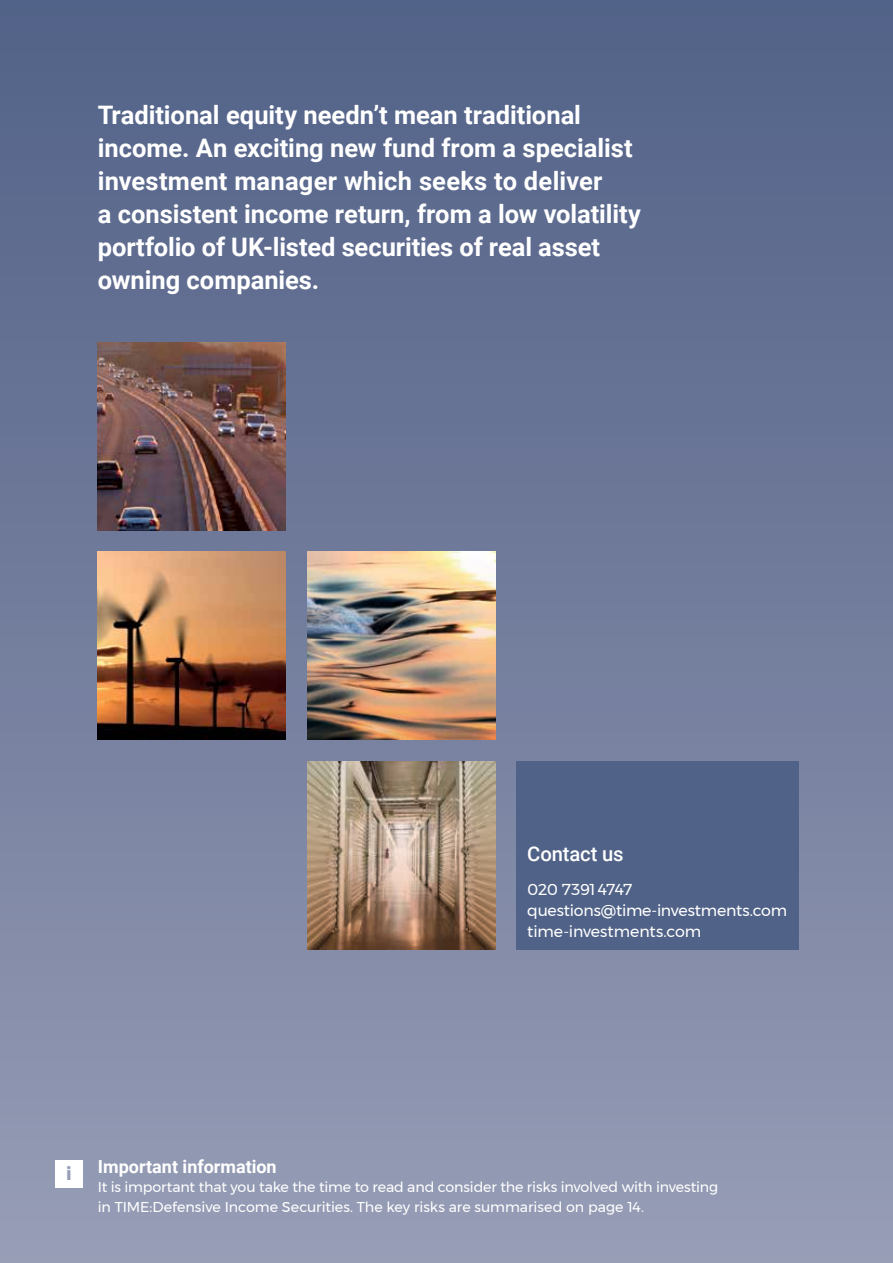
<style>
.page{position:relative;width:893px;height:1263px;background:#fff}
.page>*{position:absolute;margin:0;border:0;box-sizing:border-box;transform-origin:0 0}
.t1{font:700 25.5px/33px "Roboto";color:#fff}
.t2{font:500 20.25px "Roboto";letter-spacing:-.01em;color:#fff}
.t3{font:700 18px "Roboto";color:#fff}
.t4{font:700 18px "Montserrat";color:#989fb7}
.t5{font:15.75px/21px "Montserrat";letter-spacing:-.015em;color:#fff}
.t6{font:14.25px/19.5px "Montserrat";letter-spacing:-.005em;color:#fff}
</style>
<div class="page">
<div style="left:0;top:0;width:893px;height:1263px;background:linear-gradient(to bottom,#516187,#969cb5)"></div>
<img style="left:98px;top:342px;width:188px;height:188px">
<div style="left:517px;top:761px;width:282px;height:188px;background:#506287"></div>
<img style="left:98px;top:552px;width:188px;height:188px">
<img style="left:307px;top:552px;width:188px;height:188px">
<svg style="left:307px;top:761px;width:188px;height:188px;background:#a48a73"></svg>
<div style="left:55px;top:1160px;width:28px;height:28px;background:#fff"></div>
<p class="t1" style="left:98px;top:98px;width:545px">Traditional equity needn’t mean traditional income. An exciting new fund from a specialist investment manager which seeks to deliver<br>a consistent income return, from a low volatility portfolio of UK‑listed securities of real asset owning companies.</p>
<p class="t2" style="left:527px;top:839px;width:98px">Contact us</p>
<p class="t5" style="left:527px;top:878px;width:261px">020 7391 4747 questions@time-investments.com time-investments.com</p>
<p class="t4" style="left:66px;top:1159px;width:7px">i</p>
<p class="t3" style="left:98px;top:1154px;width:180px">Important information</p>
<p class="t6" style="left:98px;top:1177px;width:622px">It is important that you take the time to read and consider the risks involved with investing in TIME:Defensive Income Securities. The key risks are summarised on page 14.</p>
</div>
